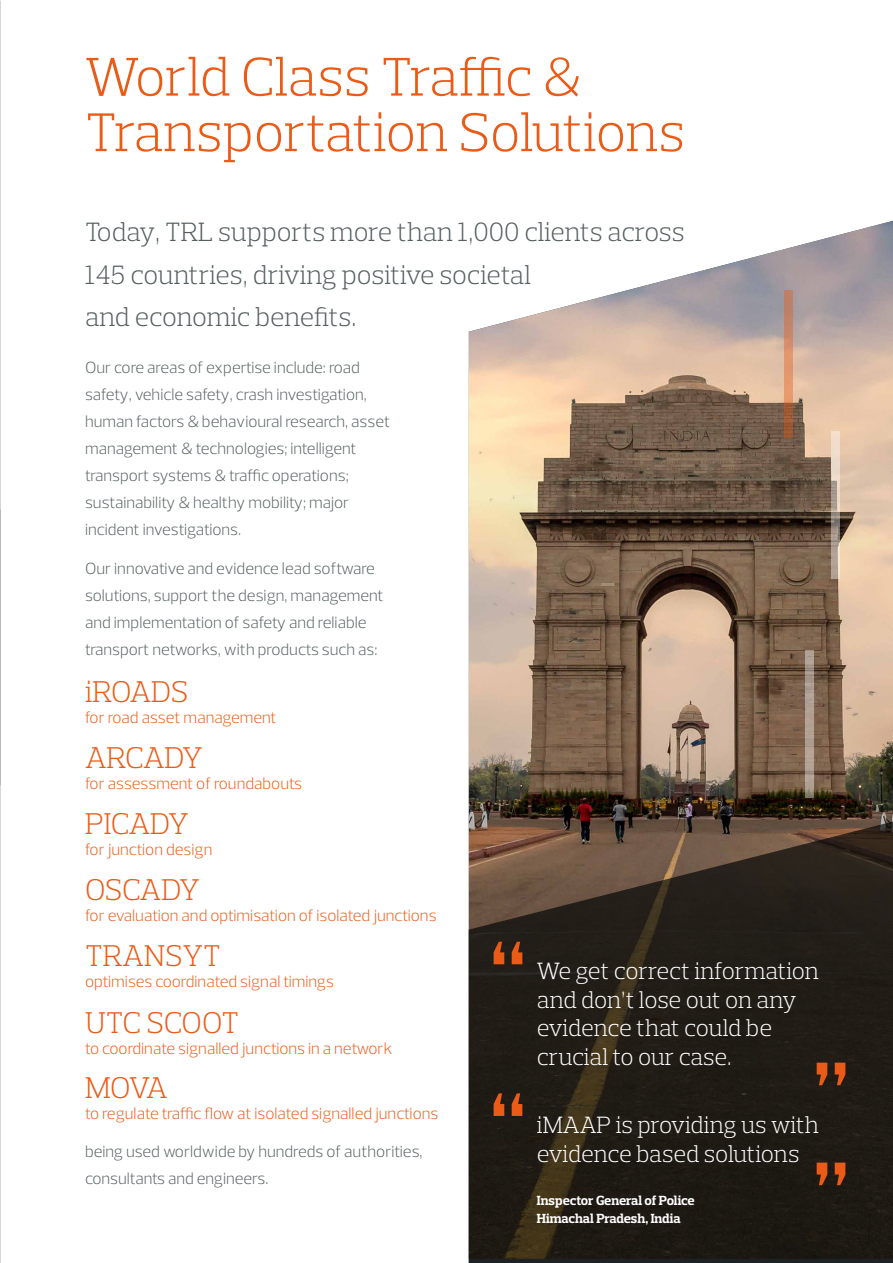
<style>
.page{position:relative;width:893px;height:1263px;background:#fff}
.page>*{position:absolute;margin:0;border:0;box-sizing:border-box;transform-origin:0 0}
.t1{font:700 82.05px "Prelo Slab";color:#ea5b18}
.t2{font:300 55.5px/55.5px "Prelo Slab";letter-spacing:-.01em;color:#ea5b18}
.t3{font:300 30.6px "Prelo Slab";letter-spacing:-.02em;color:#ea5b18}
.t4{font:300 30.6px "Prelo Slab";color:#ea5b18}
.t5{font:300 27px/42px "Prelo Slab";color:#565e60}
.t6{font:300 24px/28.5px "Prelo Slab";letter-spacing:-.01em;color:#fff}
.t7{font:300 16.5px/27px "Prelo";color:#565e60}
.t8{font:300 16.5px "Prelo";color:#ea5b18}
.t9{font:700 13.5px/18px "Prelo Slab";letter-spacing:-.01em;color:#fff}
</style>
<div class="page">
<img style="left:0;top:510px;width:1px;height:753px">
<img style="left:469px;top:221px;width:424px;height:595px">
<svg style="left:805px;top:650px;width:8px;height:148px"></svg>
<svg style="left:831px;top:431px;width:9px;height:147px"></svg>
<svg style="left:784px;top:291px;width:9px;height:147px"></svg>
<svg style="left:469px;top:816px;width:424px;height:447px;background:#2c241c"></svg>
<h2 class="t2" style="left:85px;top:49px;width:601px">World Class Traffic &amp;<br>Transportation Solutions</h2>
<h3 class="t5" style="left:85px;top:211px;width:601px">Today, TRL supports more than 1,000 clients across<br>145 countries, driving positive societal<br>and economic benefits.</h3>
<p class="t7" style="left:85px;top:354px;width:307px">Our core areas of expertise include: road safety, vehicle safety, crash investigation, human factors &amp; behavioural research, asset management &amp; technologies; intelligent transport systems &amp; traffic operations; sustainability &amp; healthy mobility; major incident investigations.</p>
<p class="t7" style="left:85px;top:555px;width:300px">Our innovative and evidence lead software solutions, support the design, management and implementation of safety and reliable transport networks, with products such as:</p>
<h3 class="t3" style="left:85px;top:673px;width:105px">iROADS</h3>
<p class="t8" style="left:85px;top:707px;width:193px">for road asset management</p>
<h3 class="t3" style="left:85px;top:739px;width:119px">ARCADY</h3>
<p class="t8" style="left:85px;top:773px;width:219px">for assessment of roundabouts</p>
<h3 class="t3" style="left:85px;top:805px;width:105px">PICADY</h3>
<p class="t8" style="left:85px;top:839px;width:129px">for junction design</p>
<h3 class="t3" style="left:85px;top:871px;width:116px">OSCADY</h3>
<p class="t8" style="left:85px;top:905px;width:353px">for evaluation and optimisation of isolated junctions</p>
<h3 class="t4" style="left:85px;top:937px;width:137px">TRANSYT</h3>
<p class="t8" style="left:85px;top:972px;width:250px">optimises coordinated signal timings</p>
<h3 class="t3" style="left:85px;top:1003px;width:156px">UTC SCOOT</h3>
<p class="t8" style="left:85px;top:1038px;width:309px">to coordinate signalled junctions in a network</p>
<h3 class="t3" style="left:85px;top:1069px;width:84px">MOVA</h3>
<p class="t8" style="left:85px;top:1104px;width:355px">to regulate traffic flow at isolated signalled junctions</p>
<p class="t7" style="left:85px;top:1138px;width:339px">being used worldwide by hundreds of authorities, consultants and engineers.</p>
<h1 class="t1" style="left:490px;top:919px;width:37px">“</h1>
<h1 class="t1" style="left:490px;top:1071px;width:37px">“</h1>
<h3 class="t6" style="left:537px;top:957px;width:283px">We get correct information and don’t lose out on any evidence that could be crucial to our case.</h3>
<h1 class="t1" style="left:849px;top:1107px;width:37px;rotate:-180deg">“</h1>
<h3 class="t6" style="left:537px;top:1111px;width:283px">iMAAP is providing us with</h3>
<h3 class="t6" style="left:537px;top:1139px;width:264px">evidence based solutions</h3>
<p class="t9" style="left:537px;top:1191px;width:159px">Inspector General of Police<br>Himachal Pradesh, India</p>
<h1 class="t1" style="left:849px;top:1207px;width:37px;rotate:-180deg">“</h1>
</div>
